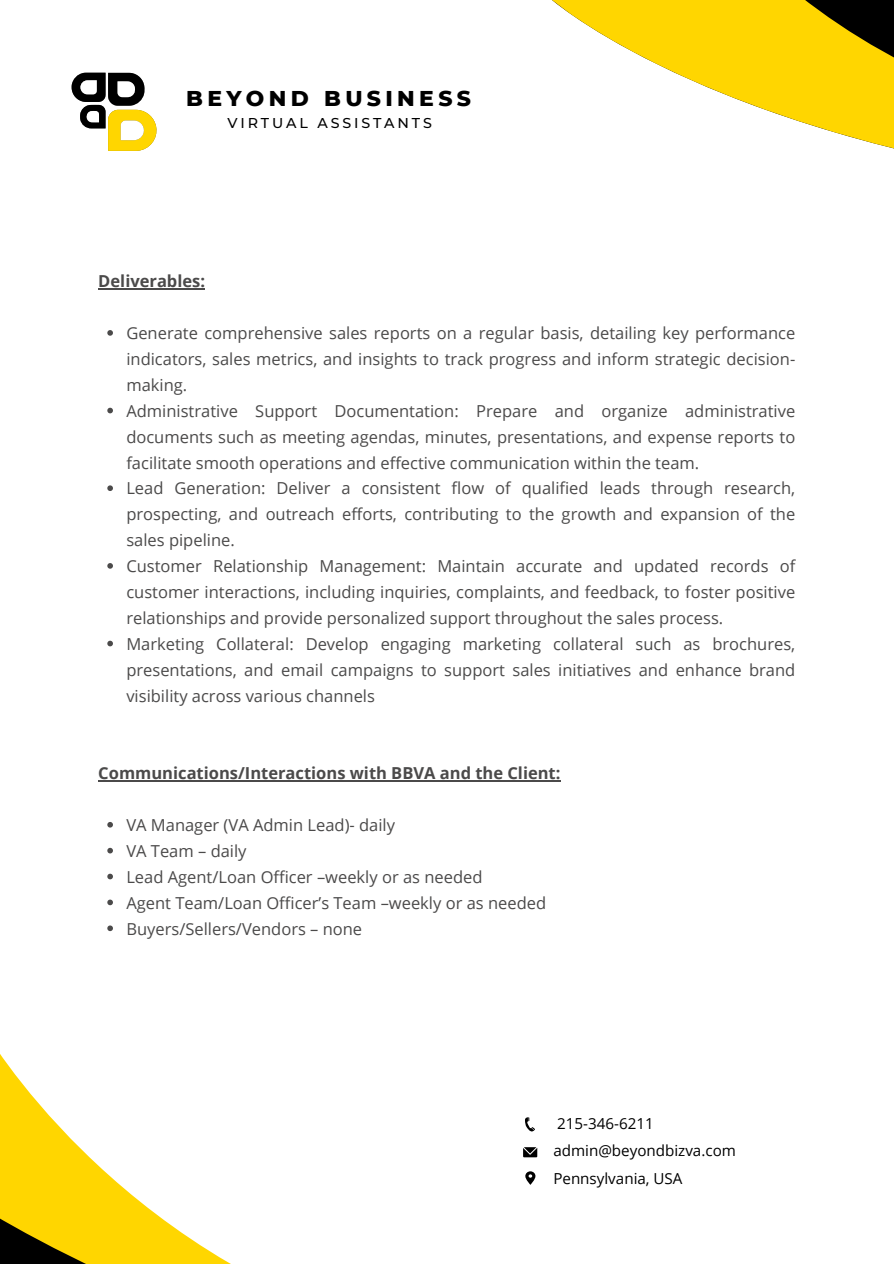
<style>
.page{position:relative;width:894px;height:1264px;background:#fff}
.page>*{position:absolute;margin:0;border:0;box-sizing:border-box;transform-origin:0 0}
.t1{font:800 21.9px "Montserrat";letter-spacing:.2em;color:#000}
.t2{font:16.5px/25.8px "Open Sans";color:#4b4a4a;text-align:justify}
.t3{font:700 16.5px "Open Sans";color:#4b4a4a}
.t4{font:15.15px "Open Sans";color:#000}
.t5{font:500 14.25px "Montserrat";letter-spacing:.2em;color:#000}
</style>
<div class="page">
<svg style="left:0;top:1067px;width:538px;height:196px"></svg>
<svg style="left:552px;top:0;width:341px;height:149px;fill:#ffd600"></svg>
<hr style="left:98px;top:288px;width:107px;height:1px;background:#4b4a4a">
<svg style="left:107px;top:330px;width:6px;height:6px"></svg>
<svg style="left:107px;top:408px;width:6px;height:5px"></svg>
<svg style="left:107px;top:485px;width:6px;height:6px"></svg>
<svg style="left:107px;top:563px;width:6px;height:5px"></svg>
<svg style="left:107px;top:640px;width:6px;height:6px"></svg>
<hr style="left:98px;top:780px;width:462px;height:1px;background:#4b4a4a">
<svg style="left:107px;top:822px;width:6px;height:5px"></svg>
<svg style="left:107px;top:847px;width:6px;height:6px"></svg>
<svg style="left:107px;top:873px;width:6px;height:6px"></svg>
<svg style="left:107px;top:899px;width:6px;height:6px"></svg>
<svg style="left:107px;top:925px;width:6px;height:6px"></svg>
<svg style="left:525px;top:1117px;width:10px;height:14px"></svg>
<svg style="left:523px;top:1147px;width:14px;height:10px"></svg>
<svg style="left:525px;top:1171px;width:10px;height:13px"></svg>
<svg style="left:71px;top:72px;width:86px;height:79px"></svg>
<p class="t1" style="left:186px;top:85px;width:286px">BEYOND BUSINESS</p>
<p class="t5" style="left:227px;top:114px;width:206px">VIRTUAL ASSISTANTS</p>
<p class="t3" style="left:98px;top:270px;width:108px">Deliverables:</p>
<p class="t2" style="left:126px;top:320px;width:670px">Generate comprehensive sales reports on a regular basis, detailing key performance indicators, sales metrics, and insights to track progress and inform strategic decision&shy;making.</p>
<h1 class="t2" style="left:126px;top:397px;width:670px">Administrative Support Documentation: Prepare and organize administrative documents such as meeting agendas, minutes, presentations, and expense reports to facilitate smooth operations and effective communication within the team.</h1>
<p class="t2" style="left:126px;top:475px;width:670px">Lead Generation: Deliver a consistent flow of qualified leads through research, prospecting, and outreach efforts, contributing to the growth and expansion of the sales pipeline.</p>
<h2 class="t2" style="left:126px;top:552px;width:670px">Customer Relationship Management: Maintain accurate and updated records of customer interactions, including inquiries, complaints, and feedback, to foster positive relationships and provide personalized support throughout the sales process.</h2>
<p class="t2" style="left:126px;top:630px;width:670px">Marketing Collateral: Develop engaging marketing collateral such as brochures, presentations, and email campaigns to support sales initiatives and enhance brand visibility across various channels</p>
<p class="t3" style="left:98px;top:761px;width:463px">Communications/Interactions with BBVA and the Client:</p>
<p class="t2" style="left:126px;top:811px;width:270px">VA Manager (VA Admin Lead)- daily</p>
<p class="t2" style="left:126px;top:837px;width:122px">VA Team – daily</p>
<p class="t2" style="left:126px;top:863px;width:357px">Lead Agent/Loan Officer –weekly or as needed</p>
<h2 class="t2" style="left:126px;top:889px;width:421px">Agent Team/Loan Officer’s Team –weekly or as needed</h2>
<p class="t2" style="left:126px;top:915px;width:237px">Buyers/Sellers/Vendors – none</p>
<p class="t4" style="left:557px;top:1112px;width:98px">215-346-6211</p>
<p class="t4" style="left:553px;top:1140px;width:184px">admin@beyondbizva.com</p>
<p class="t4" style="left:553px;top:1167px;width:131px">Pennsylvania, USA</p>
</div>
